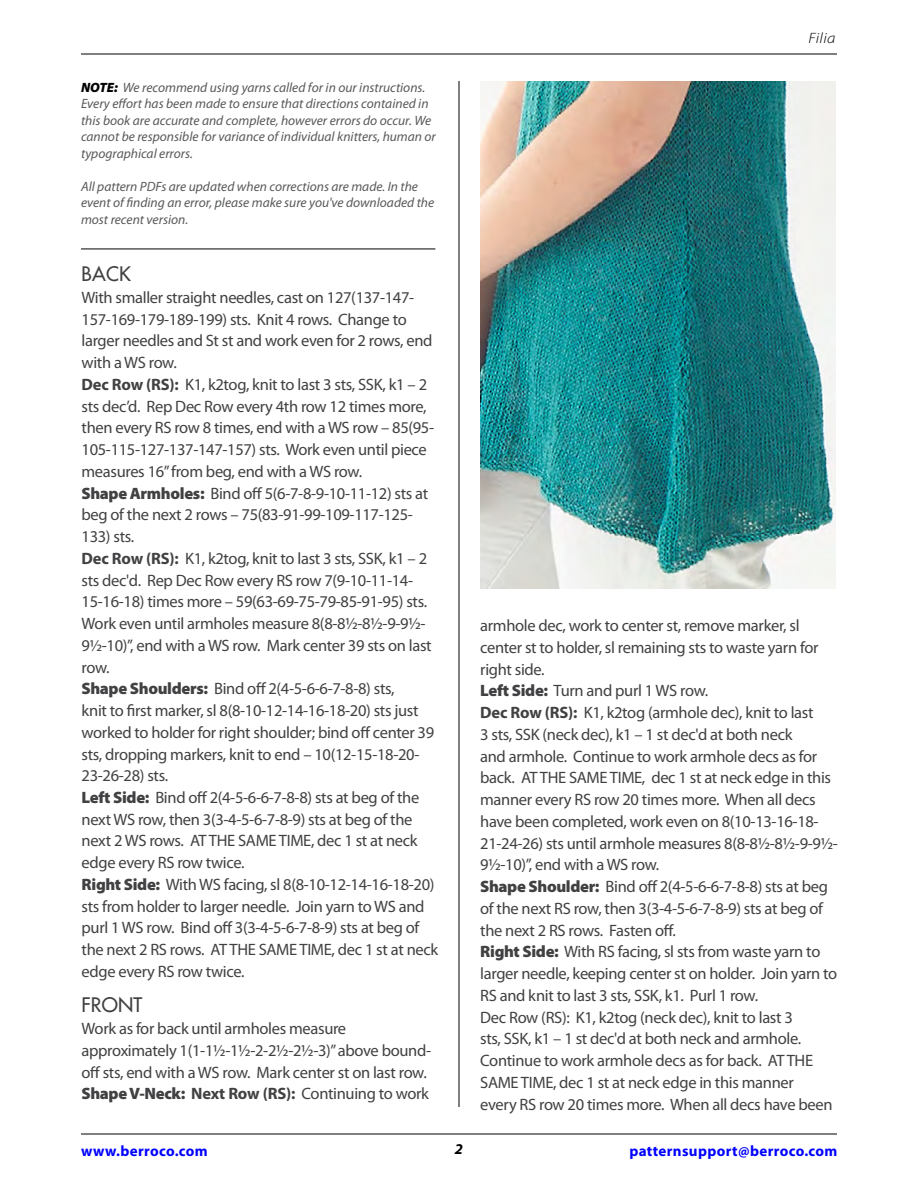
<style>
.page{position:relative;width:918px;height:1188px;background:#fff}
.page>*{position:absolute;margin:0;border:0;box-sizing:border-box;transform-origin:0 0}
.t1{font:19.5px "Futura";letter-spacing:.01em;color:#414042}
.t2{font:16.5px/21.8px "Myriad Pro";letter-spacing:-.02em;color:#414042}
.t3{font:700 15px "Myriad Pro";letter-spacing:.025em;color:#00f}
.t4{font:italic 300 15px "Myriad Pro";letter-spacing:.025em;color:#000;scale:1.1 1}
.t5{font:italic 700 15px "Myriad Pro";color:#000}
.t6{font:italic 13.5px/16.5px "Myriad Pro";color:#58595b}
.s1{font-weight:900;color:#000}
.s2{font-weight:700}
.s3{font-weight:900}
</style>
<div class="page">
<hr style="left:81px;top:1134px;width:756px;height:1px;background:#000">
<hr style="left:81px;top:54px;width:756px;height:1px;background:#000">
<hr style="left:459px;top:81px;width:1px;height:1026px;background:#000">
<img style="left:480px;top:82px;width:356px;height:507px">
<hr style="left:81px;top:249px;width:354px;height:1px;background:#000">
<p class="t6" style="left:81px;top:79px;width:356px"><span class="s1">NOTE:</span> We recommend using yarns called for in our instructions.<br>Every effort has been made to ensure that directions contained in this book are accurate and complete, however errors do occur. We cannot be responsible for variance of individual knitters, human or typographical errors.</p>
<p class="t6" style="left:81px;top:178px;width:355px">All pattern PDFs are updated when corrections are made. In the event of finding an error, please make sure you've downloaded the most recent version.</p>
<p class="t1" style="left:82px;top:261px;width:51px">BACK</p>
<p class="t2" style="left:82px;top:286px;width:358px">With smaller straight needles, cast on 127(137-147- 157-169-179-189-199) sts. Knit 4 rows. Change to larger needles and St st and work even for 2 rows, end with a WS row.<br><span class="s2">Dec Row (RS):</span> K1, k2tog, knit to last 3 sts, SSK, k1 – 2 sts dec’d. Rep Dec Row every 4th row 12 times more, then every RS row 8 times, end with a WS row – 85(95- 105-115-127-137-147-157) sts. Work even until piece measures 16” from beg, end with a WS row.<br><span class="s3">Shape Armholes:</span> Bind off 5(6-7-8-9-10-11-12) sts at beg of the next 2 rows – 75(83-91-99-109-117-125- 133) sts.<br><span class="s2">Dec Row (RS):</span> K1, k2tog, knit to last 3 sts, SSK, k1 – 2 sts dec'd. Rep Dec Row every RS row 7(9-10-11-14- 15-16-18) times more – 59(63-69-75-79-85-91-95) sts.<br>Work even until armholes measure 8(8-8½-8½-9-9½- 9½-10)”, end with a WS row. Mark center 39 sts on last row.<br><span class="s3">Shape Shoulders:</span> Bind off 2(4-5-6-6-7-8-8) sts,<br>knit to first marker, sl 8(8-10-12-14-16-18-20) sts just worked to holder for right shoulder; bind off center 39 sts, dropping markers, knit to end – 10(12-15-18-20- 23-26-28) sts.<br><span class="s3">Left Side:</span> Bind off 2(4-5-6-6-7-8-8) sts at beg of the next WS row, then 3(3-4-5-6-7-8-9) sts at beg of the next 2 WS rows. AT THE SAME TIME, dec 1 st at neck edge every RS row twice.<br><span class="s3">Right Side:</span> With WS facing, sl 8(8-10-12-14-16-18-20) sts from holder to larger needle. Join yarn to WS and purl 1 WS row. Bind off 3(3-4-5-6-7-8-9) sts at beg of the next 2 RS rows. AT THE SAME TIME, dec 1 st at neck edge every RS row twice.</p>
<p class="t1" style="left:82px;top:992px;width:62px">FRONT</p>
<p class="t2" style="left:82px;top:1017px;width:351px">Work as for back until armholes measure approximately 1(1-1½-1½-2-2½-2½-3)” above bound&shy;off sts, end with a WS row. Mark center st on last row.<br><span class="s3">Shape V-Neck:</span> <span class="s2">Next Row (RS):</span> Continuing to work</p>
<p class="t4" style="left:809px;top:29px;width:26px">Filia</p>
<p class="t2" style="left:480px;top:615px;width:359px">armhole dec, work to center st, remove marker, sl center st to holder, sl remaining sts to waste yarn for right side.<br><span class="s3">Left Side:</span> Turn and purl 1 WS row.<br><span class="s2">Dec Row (RS):</span> K1, k2tog (armhole dec), knit to last<br>3 sts, SSK (neck dec), k1 – 1 st dec'd at both neck<br>and armhole. Continue to work armhole decs as for back. AT THE SAME TIME, dec 1 st at neck edge in this manner every RS row 20 times more. When all decs have been completed, work even on 8(10-13-16-18- 21-24-26) sts until armhole measures 8(8-8½-8½-9-9½- 9½-10)”, end with a WS row.<br><span class="s3">Shape Shoulder:</span> Bind off 2(4-5-6-6-7-8-8) sts at beg of the next RS row, then 3(3-4-5-6-7-8-9) sts at beg of the next 2 RS rows. Fasten off.<br><span class="s3">Right Side:</span> With RS facing, sl sts from waste yarn to larger needle, keeping center st on holder. Join yarn to RS and knit to last 3 sts, SSK, k1. Purl 1 row.<br>Dec Row (RS): K1, k2tog (neck dec), knit to last 3<br>sts, SSK, k1 – 1 st dec'd at both neck and armhole.<br>Continue to work armhole decs as for back. AT THE SAME TIME, dec 1 st at neck edge in this manner<br>every RS row 20 times more. When all decs have been</p>
<p class="t3" style="left:81px;top:1141px;width:128px">www.berroco.com</p>
<p class="t5" style="left:455px;top:1139px;width:10px">2</p>
<p class="t3" style="left:629px;top:1141px;width:210px">patternsupport@berroco.com</p>
</div>
